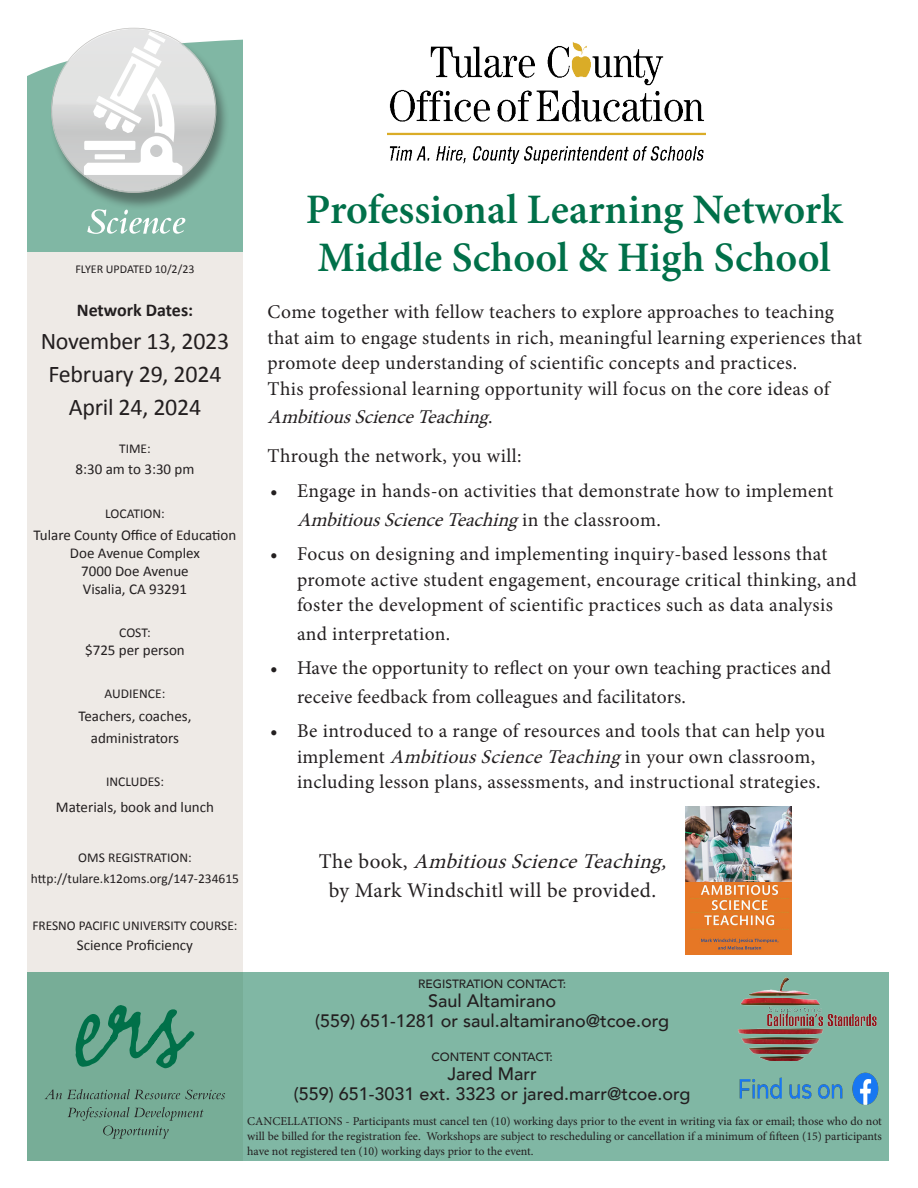
<style>
.page{position:relative;width:918px;height:1188px;background:#fff}
.page>*{position:absolute;margin:0;border:0;box-sizing:border-box;transform-origin:0 0}
.t1{font:600 42px/48px "Minion Pro";color:#007049}
.t2{font:24px/33px "Calibri";letter-spacing:-.01em;color:#231f20;text-align:center}
.t3{font:21px/28.5px "Minion Pro";letter-spacing:.02em;color:#231f20;text-align:center}
.t4{font:19.5px/25.5px "Minion Pro";letter-spacing:.015em;color:#231f20}
.t5{font:italic 19.5px "Minion Pro";color:#231f20}
.t6{font:500 18px "Avenir";color:#231f20}
.t7{font:700 18px "Calibri";color:#231f20}
.t8{font:15px/18px "Calibri";color:#231f20;text-align:center}
.t9{font:13.5px "Calibri";color:#231f20}
.t10{font:12px/15px "Minion Pro";letter-spacing:-.005em;color:#231f20;text-align:justify}
.t11{font:500 12px "Avenir";color:#231f20}
.t12{font:12px "Calibri";color:#231f20}
.s1{font-style:normal}
.s2{font-style:italic}
</style>
<div class="page">
<div style="left:27px;top:40px;width:216px;height:212px;background:#80b7a4"></div>
<div style="left:27px;top:252px;width:216px;height:909px;background:#eeeae6"></div>
<div style="left:27px;top:972px;width:861px;height:189px;background:linear-gradient(to right,#79af9a,#83baa8)"></div>
<svg style="left:87px;top:211px;width:98px;height:23px"></svg>
<div style="left:49px;top:30px;width:181px;height:181px;background:#231f20;opacity:.45"></div>
<img style="left:48px;top:30px;width:173px;height:162px">
<svg style="left:68px;top:1107px;width:135px;height:32px;background:#6e9f8b"></svg>
<svg style="left:45px;top:1089px;width:180px;height:10px;background:#679381"></svg>
<svg style="left:49px;top:28px;width:167px;height:165px"></svg>
<svg style="left:75px;top:1005px;width:119px;height:63px;background:#51997e"></svg>
<img style="left:387px;top:42px;width:318px;height:122px">
<img style="left:735px;top:976px;width:145px;height:84px">
<img style="left:739px;top:1072px;width:139px;height:32px">
<img style="left:686px;top:806px;width:106px;height:149px">
<p class="t12" style="left:75px;top:260px;width:121px">FLYER UPDATED 10/2/23</p>
<p class="t7" style="left:77px;top:297px;width:118px">Network Dates:</p>
<p class="t2" style="left:41px;top:324px;width:190px">November 13, 2023</p>
<p class="t2" style="left:48px;top:357px;width:175px">February 29, 2024<br>April 24, 2024</p>
<p class="t9" style="left:119px;top:439px;width:33px">TIME:</p>
<p class="t8" style="left:75px;top:460px;width:121px">8:30 am to 3:30 pm</p>
<p class="t9" style="left:105px;top:504px;width:61px">LOCATION:</p>
<p class="t8" style="left:34px;top:526px;width:204px">Tulare County Office of Education<br>Doe Avenue Complex</p>
<p class="t8" style="left:81px;top:562px;width:109px">7000 Doe Avenue</p>
<p class="t8" style="left:83px;top:580px;width:106px">Visalia, CA 93291</p>
<p class="t9" style="left:119px;top:623px;width:33px">COST:</p>
<p class="t8" style="left:85px;top:641px;width:101px">$725 per person</p>
<p class="t9" style="left:105px;top:685px;width:62px">AUDIENCE:</p>
<p class="t8" style="left:79px;top:707px;width:114px">Teachers, coaches,</p>
<p class="t8" style="left:91px;top:728px;width:90px">administrators</p>
<p class="t9" style="left:106px;top:772px;width:59px">INCLUDES:</p>
<p class="t8" style="left:56px;top:797px;width:160px">Materials, book and lunch</p>
<p class="t9" style="left:78px;top:848px;width:115px">OMS REGISTRATION:</p>
<p class="t9" style="left:31px;top:869px;width:210px">http://tulare.k12oms.org/147-234615</p>
<p class="t9" style="left:32px;top:916px;width:207px">FRESNO PACIFIC UNIVERSITY COURSE:</p>
<p class="t8" style="left:77px;top:935px;width:118px">Science Proficiency</p>
<p class="t1" style="left:306px;top:186px;width:538px">Professional Learning Network<br>Middle School &amp; High School</p>
<p class="t4" style="left:268px;top:299px;width:596px">Come together with fellow teachers to explore approaches to teaching that aim to engage students in rich, meaningful learning experiences that promote deep understanding of scientific concepts and practices.</p>
<p class="t4" style="left:268px;top:376px;width:564px">This professional learning opportunity will focus on the core ideas of</p>
<p class="t5" style="left:268px;top:404px;width:229px">AmbitiousScienceTeaching<span class="s1">.</span></p>
<p class="t4" style="left:268px;top:443px;width:255px">Through the network, you will:</p>
<p class="t4" style="left:297px;top:477px;width:538px;line-height:28.5px;text-indent:-27px">• Engage in hands-on activities that demonstrate how to implement<br><span class="s2">AmbitiousScienceTeaching</span> i n t h e c l a s s r o o m .</p>
<p class="t4" style="left:297px;top:541px;width:561px;text-indent:-27px">• Focus on designing and implementing inquiry-based lessons that promote active student engagement, encourage critical thinking, and foster the development of scientific practices such as data analysis</p>
<p class="t4" style="left:297px;top:621px;width:155px">and interpretation.</p>
<p class="t4" style="left:297px;top:654px;width:536px;line-height:28.5px;text-indent:-27px">• Have the opportunity to reflect on your own teaching practices and receive feedback from colleagues and facilitators.</p>
<p class="t4" style="left:297px;top:718px;width:530px;text-indent:-27px">• Be introduced to a range of resources and tools that can help you implement <span class="s2">AmbitiousScienceTeaching</span>in your own classroom, including lesson plans, assessments, and instructional strategies.</p>
<p class="t3" style="left:319px;top:847px;width:356px">T h e b o o k , <span class="s2">AmbitiousScienceTeaching, </span>by Mark Windschitl will be provided.</p>
<p class="t11" style="left:418px;top:973px;width:150px">REGISTRATION CONTACT:</p>
<p class="t6" style="left:428px;top:985px;width:130px">Saul Altamirano</p>
<p class="t6" style="left:315px;top:1005px;width:356px">(559) 651-1281 or saul.altamirano@tcoe.org</p>
<p class="t11" style="left:431px;top:1046px;width:123px">CONTENT CONTACT:</p>
<p class="t6" style="left:447px;top:1058px;width:91px">Jared Marr</p>
<p class="t6" style="left:294px;top:1078px;width:398px">(559) 651-3031 ext. 3323 or jared.marr@tcoe.org</p>
<p class="t10" style="left:247px;top:1113px;width:636px">CANCELLATIONS - Participants must cancel ten (10) working days prior to the event in writing via fax or email; those who do not will be billed for the registration fee. Workshops are subject to rescheduling or cancellation if a minimum of fifteen (15) participants have not registered ten (10) working days prior to the event.</p>
</div>
